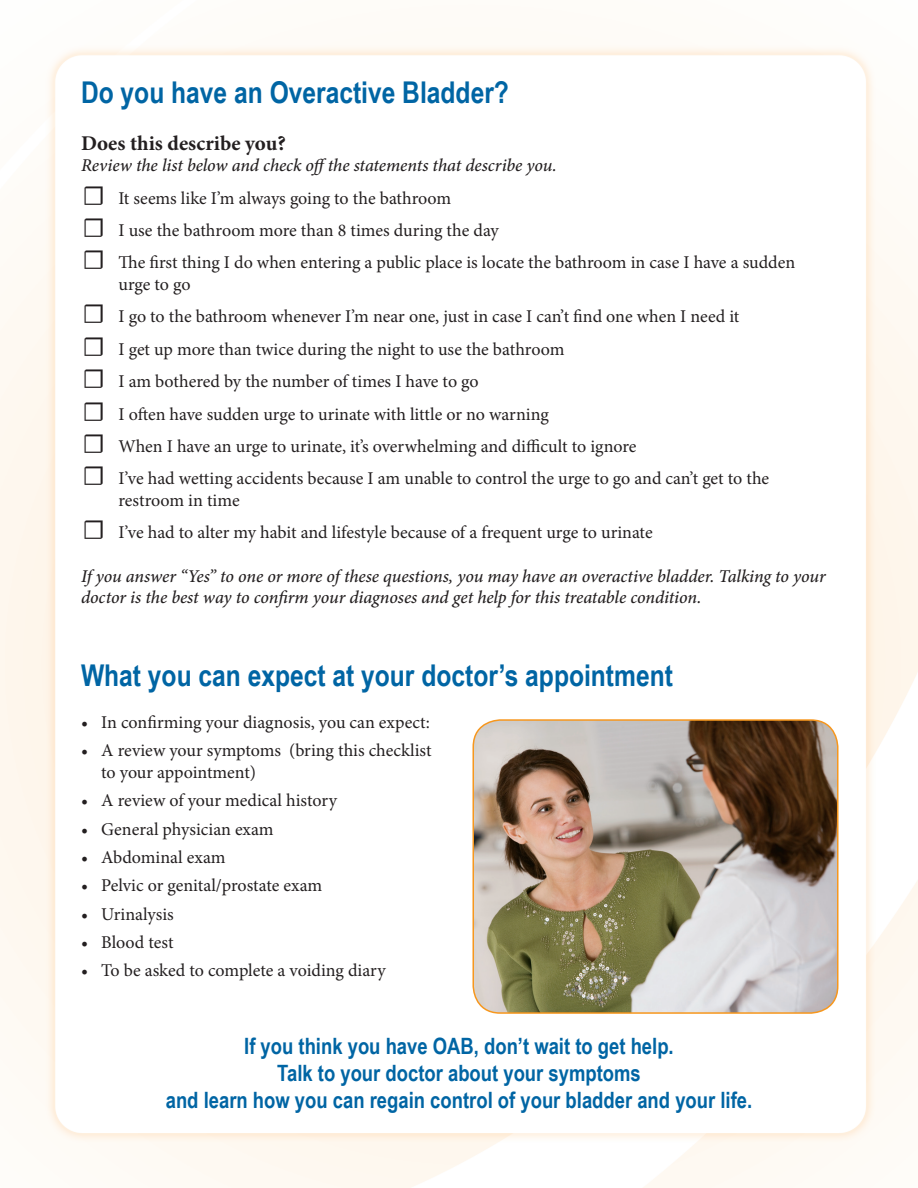
<style>
.page{position:relative;width:918px;height:1188px;background:#fff}
.page>*{position:absolute;margin:0;border:0;box-sizing:border-box;transform-origin:0 0}
.t1{font:700 30px "Arial Narrow";color:#0065a4}
.t2{font:700 22.5px/27px "Arial Narrow";color:#0065a4;text-align:center}
.t3{font:700 21px "Minion Pro";color:#231f20}
.t4{font:18px/32.4px "Minion Pro";letter-spacing:-.005em;color:#231f20}
.t5{font:italic 500 18px/21.6px "Minion Pro";letter-spacing:-.005em;color:#231f20}
.s1{font-weight:500;font-style:italic}
.s2{font-size:27px}
</style>
<div class="page">
<img style="left:474px;top:720px;width:364px;height:293px">
<div style="left:472px;top:719px;width:366px;height:295px;border:2px solid #f7971d;border-radius:27px"></div>
<h1 class="t1" style="left:81px;top:70px;width:429px">Do you have an Overactive Bladder?</h1>
<p class="t3" style="left:81px;top:128px;width:206px">Does this describe you?</p>
<p class="t4" style="left:81px;top:149px;width:716px"><span class="s1">Review the list below and check offthe statements that describe you.<br></span><span class="s2">☐</span> It seems like I’m always going to the bathroom<br><span class="s2">☐</span> I use the bathroom more than 8 times during the day<br><span class="s2">☐</span> The first thing I do when entering a public place is locate the bathroom in case I have a sudden</p>
<p class="t4" style="left:82px;top:268px;width:688px;text-indent:36px">urge to go<br><span class="s2">☐</span> I go to the bathroom whenever I’m near one, just in case I can’t find one when I need it<br><span class="s2">☐</span> I get up more than twice during the night to use the bathroom<br><span class="s2">☐</span> I am bothered by the number of times I have to go<br><span class="s2">☐</span> I often have sudden urge to urinate with little or no warning<br><span class="s2">☐</span> When I have an urge to urinate, it’s overwhelming and difficult to ignore<br><span class="s2">☐</span> I’ve had wetting accidents because I am unable to control the urge to go and can’t get to the</p>
<p class="t4" style="left:82px;top:484px;width:572px;text-indent:36px">restroom in time<br><span class="s2">☐</span> I’ve had to alter my habit and lifestyle because of a frequent urge to urinate</p>
<p class="t5" style="left:81px;top:565px;width:746px">If you answer “Yes” to one or more of these questions, you may have an overactive bladder. Talking to your doctor is the best way to confirm your diagnoses and get help for this treatable condition.</p>
<h1 class="t1" style="left:81px;top:653px;width:593px">What you can expect at your doctor’s appointment</h1>
<p class="t4" style="left:81px;top:706px;width:350px">• In confirming your diagnosis, you can expect:</p>
<p class="t4" style="left:101px;top:740px;width:332px;line-height:21.6px;text-indent:-20px">• A review your symptoms (bring this checklist to your appointment)</p>
<p class="t4" style="left:81px;top:784px;width:257px">• A review of your medical history</p>
<p class="t4" style="left:81px;top:813px;width:194px">• General physician exam</p>
<p class="t4" style="left:81px;top:841px;width:146px">• Abdominal exam</p>
<p class="t4" style="left:81px;top:869px;width:243px">• Pelvic or genital/prostate exam</p>
<p class="t4" style="left:81px;top:898px;width:94px">• Urinalysis</p>
<p class="t4" style="left:81px;top:926px;width:94px">• Blood test</p>
<p class="t4" style="left:81px;top:954px;width:306px">• To be asked to complete a voiding diary</p>
<p class="t2" style="left:166px;top:1031px;width:588px">If you think you have OAB, don’t wait to get help.<br>Talk to your doctor about your symptoms<br>and learn how you can regain control of your bladder and your life.</p>
</div>
